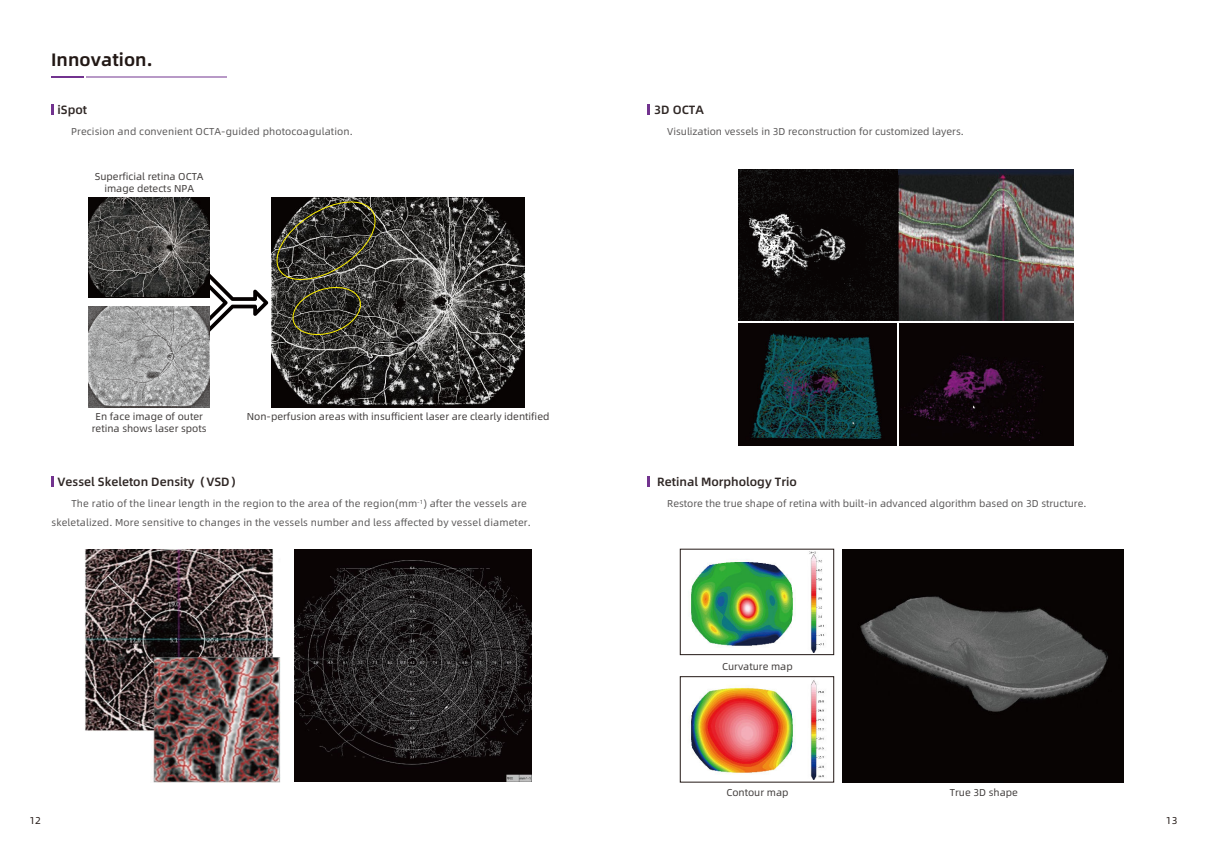
<style>
.page{position:relative;width:1208px;height:859px;background:#fff}
.page>*{position:absolute;margin:0;border:0;box-sizing:border-box;transform-origin:0 0}
.t1{font:18px "Alibaba Pu Hui Ti 2 85 Bold";letter-spacing:.005em;color:#221815}
.t2{font:12px "Alibaba Pu Hui Ti M";color:#2f2725}
.t3{font:10px/19px "Alibaba Pu Hui Ti R";letter-spacing:.01em;color:#595757}
.t4{font:10px/12px "Alibaba Pu Hui Ti R";color:#3f3b3a;text-align:center}
.t5{font:10px "Alibaba Pu Hui Ti R";color:#221815}
</style>
<div class="page">
<hr style="left:51px;top:76px;width:33px;height:2px;background:#72338f">
<hr style="left:87px;top:76px;width:140px;height:2px;background:#72338f">
<img style="left:272px;top:197px;width:252px;height:211px">
<img style="left:89px;top:307px;width:121px;height:101px">
<img style="left:89px;top:197px;width:115px;height:101px">
<img style="left:295px;top:549px;width:236px;height:233px">
<img style="left:85px;top:549px;width:195px;height:233px">
<img style="left:738px;top:170px;width:335px;height:150px">
<img style="left:738px;top:323px;width:158px;height:123px">
<img style="left:899px;top:323px;width:174px;height:122px">
<svg style="left:51px;top:105px;width:3px;height:10px"></svg>
<svg style="left:51px;top:477px;width:3px;height:10px"></svg>
<svg style="left:647px;top:105px;width:2px;height:10px"></svg>
<svg style="left:647px;top:477px;width:2px;height:10px"></svg>
<img style="left:842px;top:549px;width:281px;height:233px">
<img style="left:680px;top:548px;width:153px;height:105px">
<div style="left:680px;top:549px;width:154px;height:106px;border:1px solid #221815"></div>
<img style="left:691px;top:680px;width:133px;height:99px">
<div style="left:680px;top:676px;width:154px;height:106px;border:1px solid #221815"></div>
<svg style="left:204px;top:197px;width:177px;height:142px"></svg>
<h1 class="t1" style="left:51px;top:46px;width:103px">Innovation.</h1>
<p class="t2" style="left:58px;top:101px;width:31px">iSpot</p>
<p class="t2" style="left:654px;top:101px;width:51px">3D OCTA</p>
<p class="t3" style="left:71px;top:123px;width:283px">Precision and convenient OCTA-guided photocoagulation.</p>
<p class="t3" style="left:667px;top:123px;width:298px">Visulization vessels in 3D reconstruction for customized layers.</p>
<p class="t4" style="left:95px;top:170px;width:110px">Superficial retina OCTA image detects NPA</p>
<p class="t4" style="left:92px;top:412px;width:116px">En face image of outer retina shows laser spots</p>
<p class="t4" style="left:247px;top:410px;width:304px">Non-perfusion areas with insufficient laser are clearly identified</p>
<p class="t2" style="left:58px;top:473px;width:185px">Vessel Skeleton Density（VSD）</p>
<p class="t3" style="left:52px;top:495px;width:481px;text-indent:20px">The ratio of the linear length in the region to the area of the region(mm<sup>-1</sup>) after the vessels are skeletalized. More sensitive to changes in the vessels number and less affected by vessel diameter.</p>
<p class="t5" style="left:30px;top:817px;width:13px">12</p>
<p class="t2" style="left:657px;top:473px;width:141px">Retinal Morphology Trio</p>
<p class="t3" style="left:667px;top:495px;width:421px">Restore the true shape of retina with built-in advanced algorithm based on 3D structure.</p>
<p class="t4" style="left:722px;top:661px;width:72px">Curvature map</p>
<p class="t4" style="left:726px;top:787px;width:64px">Contour map</p>
<p class="t4" style="left:950px;top:787px;width:70px">True 3D shape</p>
<p class="t5" style="left:1166px;top:817px;width:13px">13</p>
</div>
